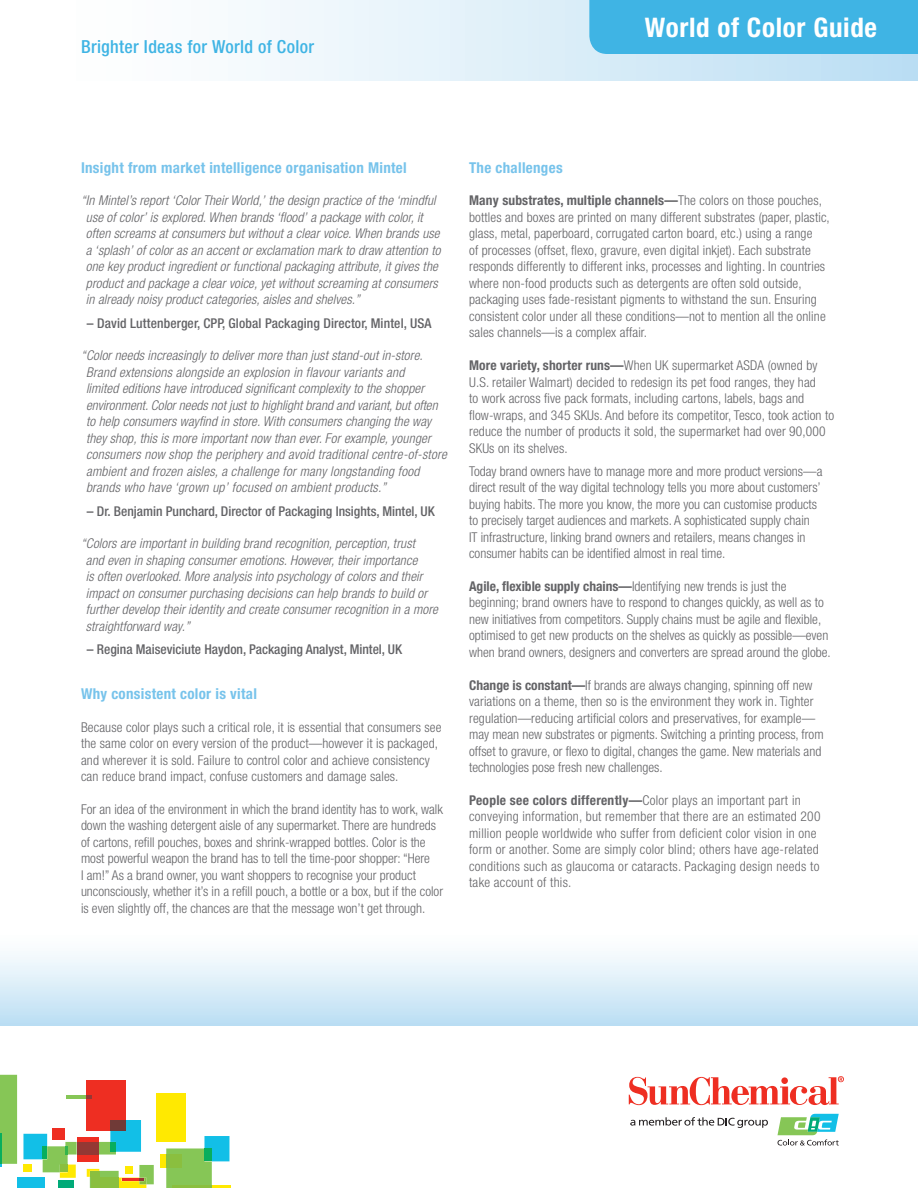
<style>
.page{position:relative;width:918px;height:1188px;background:#fff}
.page>*{position:absolute;margin:0;border:0;box-sizing:border-box;transform-origin:0 0}
.t1{font:700 condensed 27px "Helvetica Neue LT Std";letter-spacing:.025em;color:#fff}
.t2{font:500 condensed 18px "Helvetica Neue LT Std";letter-spacing:.015em;color:#3fb4e4}
.t3{font:700 condensed 15px "Helvetica Neue LT Std";letter-spacing:.02em;color:#77c3eb}
.t4{font:300 condensed 13.5px/16.5px "Helvetica Neue LT Std";letter-spacing:.01em;color:#636366}
.t5{font:italic 300 condensed 13.5px/16.5px "Helvetica Neue LT Std";letter-spacing:.01em;color:#636366}
.t6{font:500 condensed 13.5px "Helvetica Neue LT Std";color:#636366}
.s1{font-weight:700}
</style>
<div class="page">
<div style="left:0;top:0;width:918px;height:81px;background:linear-gradient(to right,#fff,#bddff3)"></div>
<svg style="left:629px;top:1076px;width:215px;height:29px"></svg>
<div style="left:781px;top:1077px;width:7px;height:7px;background:#ee2e22;border-radius:50%"></div>
<svg style="left:630px;top:1117px;width:138px;height:11px"></svg>
<svg style="left:777px;top:1114px;width:62px;height:32px"></svg>
<div style="left:0;top:925px;width:918px;height:101px;background:linear-gradient(to bottom,#fff,#bddff3)"></div>
<div style="left:86px;top:1080px;width:40px;height:50px;background:#ee2e22"></div>
<div style="left:156px;top:1094px;width:30px;height:48px;background:#ffe901"></div>
<div style="left:160px;top:1155px;width:6px;height:13px;background:#ffe901"></div>
<hr style="left:66px;top:1095px;width:20px;height:4px;background:#86c656">
<svg style="left:86px;top:1095px;width:6px;height:4px"></svg>
<svg style="left:166px;top:1136px;width:65px;height:52px"></svg>
<div style="left:204px;top:1148px;width:8px;height:13px;background:#08ae5d"></div>
<div style="left:166px;top:1155px;width:15px;height:13px;background:#8abf3f"></div>
<hr style="left:172px;top:1186px;width:40px;height:2px;background:#8abf3f">
<svg style="left:0;top:1075px;width:17px;height:91px"></svg>
<hr style="left:0;top:1134px;width:2px;height:30px;background:#08ae5d">
<div style="left:17px;top:1177px;width:28px;height:11px;background:#12bfe7"></div>
<svg style="left:23px;top:1120px;width:131px;height:68px"></svg>
<div style="left:589px;top:0;width:329px;height:54px;background:#3fb4e4"></div>
<h2 class="t2" style="left:81px;top:36px;width:235px">Brighter Ideas for World of Color</h2>
<h1 class="t1" style="left:645px;top:11px;width:234px">World of Color Guide</h1>
<p class="t3" style="left:81px;top:158px;width:327px">Insight from market intelligence organisation Mintel</p>
<p class="t5" style="left:86px;top:193px;width:356px;text-indent:-5px">“ In Mintel’s report ‘Color Their World,’ the design practice of the ‘mindful use of color’ is explored. When brands ‘flood’ a package with color, it often screams at consumers but without a clear voice. When brands use a ‘splash’ of color as an accent or exclamation mark to draw attention to one key product ingredient or functional packaging attribute, it gives the product and package a clear voice, yet without screaming at consumers in already noisy product categories, aisles and shelves.”</p>
<p class="t6" style="left:87px;top:315px;width:346px">– David Luttenberger, CPP, Global Packaging Director, Mintel, USA</p>
<p class="t5" style="left:86px;top:348px;width:362px;text-indent:-5px">“ Color needs increasingly to deliver more than just stand-out in-store.<br>Brand extensions alongside an explosion in flavour variants and<br>limited editions have introduced significant complexity to the shopper environment. Color needs not just to highlight brand and variant, but often to help consumers wayfind in store. With consumers changing the way they shop, this is more important now than ever. For example, younger consumers now shop the periphery and avoid traditional centre-of-store ambient and frozen aisles, a challenge for many longstanding food brands who have ‘grown up’ focused on ambient products.”</p>
<p class="t6" style="left:87px;top:503px;width:349px">– Dr. Benjamin Punchard, Director of Packaging Insights, Mintel, UK</p>
<p class="t5" style="left:86px;top:536px;width:354px;text-indent:-5px">“ Colors are important in building brand recognition, perception, trust<br>and even in shaping consumer emotions. However, their importance<br>is often overlooked. More analysis into psychology of colors and their impact on consumer purchasing decisions can help brands to build or further develop their identity and create consumer recognition in a more straightforward way.”</p>
<p class="t6" style="left:87px;top:641px;width:317px">– Regina Maiseviciute Haydon, Packaging Analyst, Mintel, UK</p>
<p class="t3" style="left:81px;top:685px;width:177px">Why consistent color is vital</p>
<p class="t4" style="left:81px;top:719px;width:362px">Because color plays such a critical role, it is essential that consumers see the same color on every version of the product—however it is packaged, and wherever it is sold. Failure to control color and achieve consistency can reduce brand impact, confuse customers and damage sales.</p>
<p class="t4" style="left:81px;top:801px;width:364px">For an idea of the environment in which the brand identity has to work, walk down the washing detergent aisle of any supermarket. There are hundreds of cartons, refill pouches, boxes and shrink-wrapped bottles. Color is the most powerful weapon the brand has to tell the time-poor shopper: “Here<br>I am!” As a brand owner, you want shoppers to recognise your product unconsciously, whether it’s in a refill pouch, a bottle or a box, but if the color is even slightly off, the chances are that the message won’t get through.</p>
<p class="t3" style="left:469px;top:158px;width:95px">The challenges</p>
<p class="t4" style="left:469px;top:192px;width:362px"><span class="s1">Many substrates, multiple channels—</span>The colors on those pouches, bottles and boxes are printed on many different substrates (paper, plastic, glass, metal, paperboard, corrugated carton board, etc.) using a range<br>of processes (offset, flexo, gravure, even digital inkjet). Each substrate responds differently to different inks, processes and lighting. In countries where non-food products such as detergents are often sold outside, packaging uses fade-resistant pigments to withstand the sun. Ensuring consistent color under all these conditions—not to mention all the online sales channels—is a complex affair.</p>
<p class="t4" style="left:469px;top:357px;width:367px"><span class="s1">More variety, shorter runs—</span>When UK supermarket ASDA (owned by U.S. retailer Walmart) decided to redesign its pet food ranges, they had<br>to work across five pack formats, including cartons, labels, bags and flow-wraps, and 345 SKUs. And before its competitor, Tesco, took action to reduce the number of products it sold, the supermarket had over 90,000<br>SKUs on its shelves.</p>
<p class="t4" style="left:469px;top:463px;width:355px">Today brand owners have to manage more and more product versions—a direct result of the way digital technology tells you more about customers’ buying habits. The more you know, the more you can customise products to precisely target audiences and markets. A sophisticated supply chain<br>IT infrastructure, linking brand owners and retailers, means changes in consumer habits can be identified almost in real time.</p>
<p class="t4" style="left:469px;top:578px;width:363px"><span class="s1">Agile, flexible supply chains—</span>Identifying new trends is just the beginning; brand owners have to respond to changes quickly, as well as to new initiatives from competitors. Supply chains must be agile and flexible, optimised to get new products on the shelves as quickly as possible—even when brand owners, designers and converters are spread around the globe.</p>
<p class="t4" style="left:469px;top:677px;width:356px"><span class="s1">Change is constant—</span>If brands are always changing, spinning off new variations on a theme, then so is the environment they work in. Tighter regulation—reducing artificial colors and preservatives, for example— may mean new substrates or pigments. Switching a printing process, from offset to gravure, or flexo to digital, changes the game. New materials and technologies pose fresh new challenges.</p>
<p class="t4" style="left:469px;top:792px;width:353px"><span class="s1">People see colors differently—</span>Color plays an important part in conveying information, but remember that there are an estimated 200 million people worldwide who suffer from deficient color vision in one form or another. Some are simply color blind; others have age-related conditions such as glaucoma or cataracts. Packaging design needs to take account of this.</p>
</div>
